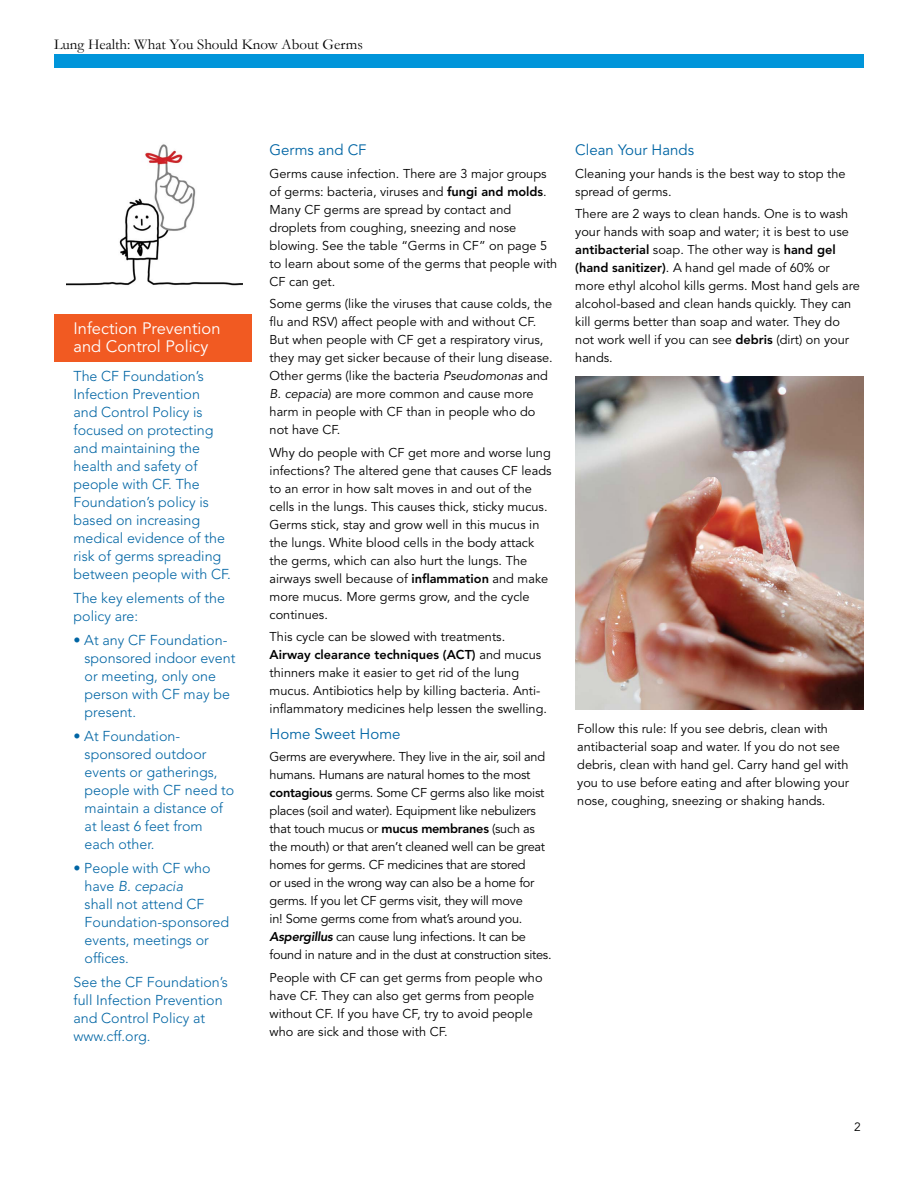
<style>
.page{position:relative;width:918px;height:1188px;background:#fff}
.page>*{position:absolute;margin:0;border:0;box-sizing:border-box;transform-origin:0 0}
.t1{font:16.5px/18px "Avenir LT Std";color:#fff}
.t2{font:15px "Garamond";color:#000}
.t3{font:15px "Avenir LT Std";color:#0065a4}
.t4{font:300 14.25px/18px "Avenir LT Std";color:#0065a4}
.t5{font:12.75px/18px "Avenir LT Std";color:#000}
.t6{font:12.75px/18px "Avenir LT Std";letter-spacing:-.02em;color:#000}
.t7{font:12px "Avenir LT Std";color:#000}
.s1{font-style:italic}
.s2{font-weight:800}
.s3{font-weight:800;font-style:italic}
</style>
<div class="page">
<div style="left:54px;top:54px;width:810px;height:14px;background:#0095da"></div>
<img style="left:575px;top:377px;width:288px;height:333px">
<div style="left:54px;top:314px;width:198px;height:48px;background:#f15a22"></div>
<img style="left:67px;top:144px;width:176px;height:142px">
<p class="t2" style="left:54px;top:34px;width:310px">Lung Health: What You Should Know About Germs</p>
<p class="t1" style="left:74px;top:320px;width:149px">Infection Prevention and Control Policy</p>
<p class="t4" style="left:74px;top:367px;width:159px">The CF Foundation’s<br>Infection Prevention<br>and Control Policy is focused on protecting and maintaining the health and safety of people with CF. The<br>Foundation’s policy is based on increasing medical evidence of the risk of germs spreading between people with CF.</p>
<p class="t4" style="left:74px;top:589px;width:153px">The key elements of the policy are:</p>
<p class="t4" style="left:85px;top:631px;width:152px;text-indent:-11px">• At any CF Foundation&shy;sponsored indoor event or meeting, only one person with CF may be present.</p>
<p class="t4" style="left:85px;top:727px;width:151px;text-indent:-11px">• At Foundation&shy;sponsored outdoor events or gatherings, people with CF need to maintain a distance of at least 6 feet from each other.</p>
<p class="t4" style="left:85px;top:859px;width:146px;text-indent:-11px">• People with CF who have <span class="s1">B. cepacia<br></span>shall not attend CF<br>Foundation-sponsored events, meetings or offices.</p>
<p class="t4" style="left:74px;top:973px;width:156px">See the CF Foundation’s full Infection Prevention and Control Policy at www.cff.org.</p>
<p class="t3" style="left:270px;top:142px;width:98px">Germs and CF</p>
<p class="t5" style="left:270px;top:165px;width:289px">Germs cause infection. There are 3 major groups of germs: bacteria, viruses and <span class="s2">fungi and molds</span>.<br>Many CF germs are spread by contact and droplets from coughing, sneezing and nose blowing. See the table “Germs in CF” on page 5 to learn about some of the germs that people with CF can get.</p>
<p class="t5" style="left:270px;top:295px;width:285px">Some germs (like the viruses that cause colds, the flu and RSV) affect people with and without CF.<br>But when people with CF get a respiratory virus, they may get sicker because of their lung disease.<br>Other germs (like the bacteria <span class="s1">Pseudomonas</span> and <span class="s1">B. cepacia</span>) are more common and cause more harm in people with CF than in people who do not have CF.</p>
<p class="t5" style="left:270px;top:444px;width:283px">Why do people with CF get more and worse lung infections? The altered gene that causes CF leads to an error in how salt moves in and out of the cells in the lungs. This causes thick, sticky mucus.<br>Germs stick, stay and grow well in this mucus in the lungs. White blood cells in the body attack the germs, which can also hurt the lungs. The airways swell because of <span class="s2">inflammation</span> and make more mucus. More germs grow, and the cycle continues.</p>
<p class="t5" style="left:270px;top:628px;width:279px">This cycle can be slowed with treatments.<br><span class="s2">Airway clearance techniques (ACT)</span> and mucus thinners make it easier to get rid of the lung mucus. Antibiotics help by killing bacteria. Anti&shy;inflammatory medicines help lessen the swelling.</p>
<p class="t3" style="left:270px;top:725px;width:132px">Home Sweet Home</p>
<p class="t6" style="left:270px;top:748px;width:284px">Germs are everywhere. They live in the air, soil and humans. Humans are natural homes to the most <span class="s2">contagious</span> germs. Some CF germs also like moist places (soil and water). Equipment like nebulizers that touch mucus or <span class="s2">mucus membranes</span> (such as the mouth) or that aren’t cleaned well can be great homes for germs. CF medicines that are stored<br>or used in the wrong way can also be a home for germs. If you let CF germs visit, they will move<br>in! Some germs come from what’s around you.<br><span class="s3">Aspergillus</span> can cause lung infections. It can be found in nature and in the dust at construction sites.</p>
<p class="t5" style="left:270px;top:969px;width:274px">People with CF can get germs from people who have CF. They can also get germs from people without CF. If you have CF, try to avoid people who are sick and those with CF.</p>
<p class="t3" style="left:575px;top:142px;width:120px">Clean Your Hands</p>
<p class="t5" style="left:575px;top:165px;width:272px">Cleaning your hands is the best way to stop the spread of germs.</p>
<p class="t5" style="left:575px;top:205px;width:286px">There are 2 ways to clean hands. One is to wash your hands with soap and water; it is best to use <span class="s2">antibacterial</span> soap. The other way is <span class="s2">hand gel (hand sanitizer)</span>. A hand gel made of 60% or more ethyl alcohol kills germs. Most hand gels are alcohol-based and clean hands quickly. They can kill germs better than soap and water. They do not work well if you can see <span class="s2">debris</span> (dirt) on your hands.</p>
<p class="t5" style="left:577px;top:720px;width:273px">Follow this rule: If you see debris, clean with antibacterial soap and water. If you do not see debris, clean with hand gel. Carry hand gel with you to use before eating and after blowing your nose, coughing, sneezing or shaking hands.</p>
<p class="t7" style="left:854px;top:1120px;width:8px">2</p>
</div>
